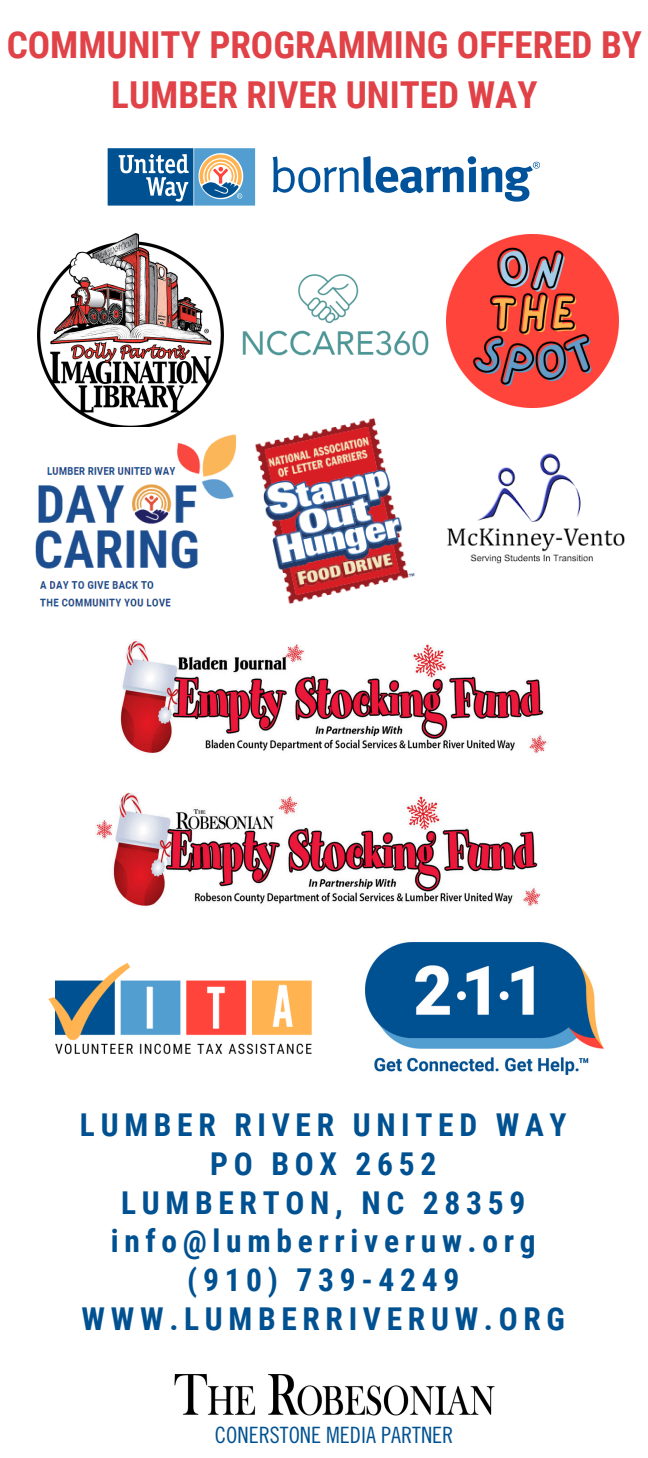
<style>
.page{position:relative;width:648px;height:1458px;background:#fff}
.page>*{position:absolute;margin:0;border:0;box-sizing:border-box;transform-origin:0 0}
.t1{font:700 37.12px/50.6px "Roboto Condensed";color:#e04247;text-align:center}
.t2{font:700 31.5px/38.7px "Roboto Condensed";letter-spacing:.18em;color:#005191;text-align:center}
.t3{font:22.5px "Trade Gothic LT Std Cn 18";color:#005191}
</style>
<div class="page">
<svg style="left:273px;top:156px;width:267px;height:46px"></svg>
<svg style="left:108px;top:148px;width:147px;height:58px;background:#578ab0"></svg>
<img style="left:38px;top:234px;width:186px;height:193px">
<img style="left:48px;top:963px;width:264px;height:92px">
<img style="left:447px;top:235px;width:172px;height:172px">
<img style="left:174px;top:1374px;width:321px;height:41px">
<img style="left:255px;top:418px;width:160px;height:186px">
<img style="left:365px;top:943px;width:238px;height:132px">
<img style="left:35px;top:434px;width:202px;height:173px">
<img style="left:120px;top:639px;width:427px;height:115px">
<img style="left:96px;top:793px;width:445px;height:114px">
<img style="left:242px;top:274px;width:187px;height:82px">
<img style="left:447px;top:453px;width:178px;height:111px">
<p class="t1" style="left:7px;top:20px;width:637px">COMMUNITY PROGRAMMING OFFERED BY<br>LUMBER RIVER UNITED WAY</p>
<p class="t2" style="left:80px;top:1106px;width:488px">LUMBER RIVER UNITED WAY<br>PO BOX 2652<br>LUMBERTON, NC 28359 info@lumberriveruw.org (910) 739-4249<br>WWW.LUMBERRIVERUW.ORG</p>
<h2 class="t3" style="left:215px;top:1426px;width:240px">CONERSTONE MEDIA PARTNER</h2>
</div>
